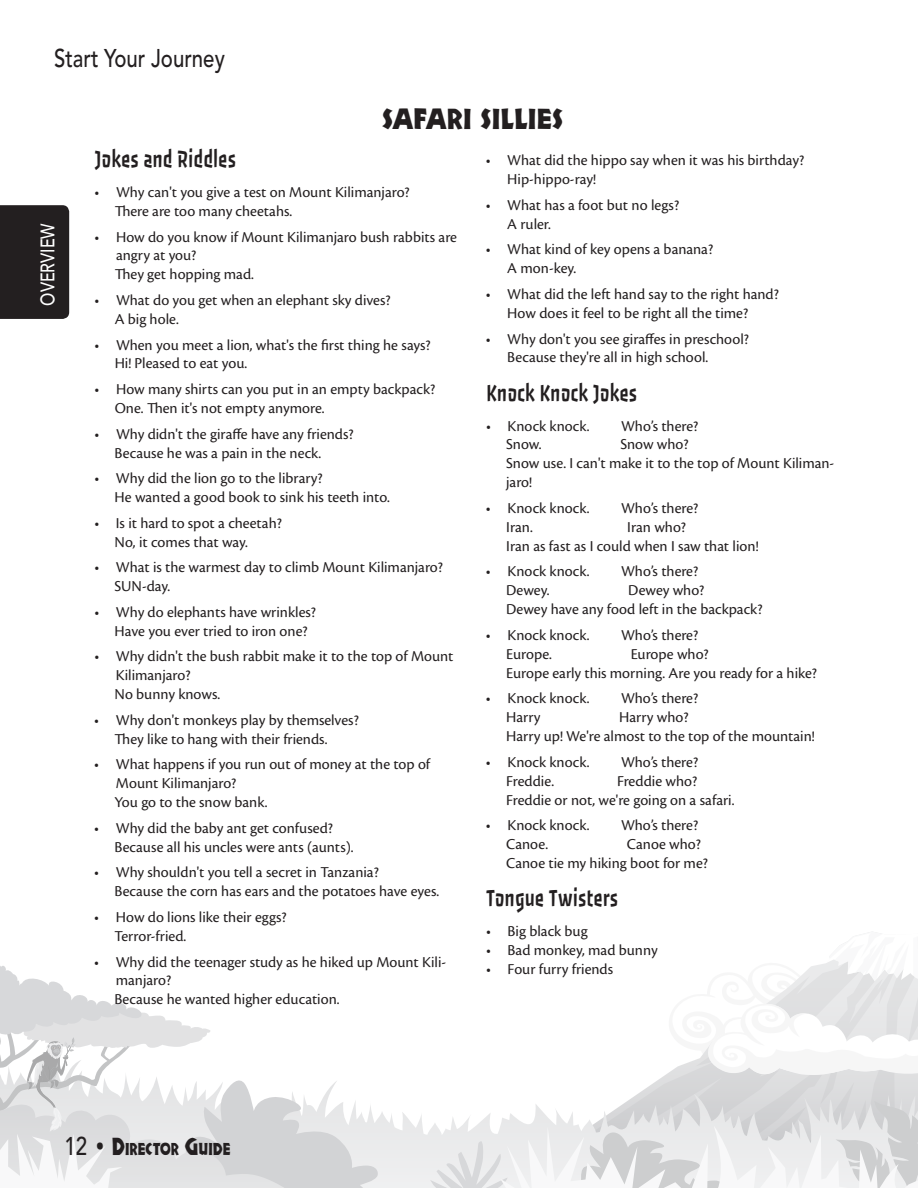
<style>
.page{position:relative;width:918px;height:1188px;background:#fff}
.page>*{position:absolute;margin:0;border:0;box-sizing:border-box;transform-origin:0 0}
.t1{font:30px "Nueland URWD";color:#231f20}
.t2{font:25.5px "Passero One";color:#231f20;scale:.8 1}
.t3{font:500 25.5px "Avenir LT Std";color:#231f20;scale:.8 1}
.t4{font:25.5px "Nueland URWD";color:#231f20;scale:.8 1}
.t5{font:500 19.5px "Avenir LT Std";color:#fff;scale:.82 1}
.t6{font:15.75px/18.9px "Cronos Pro";color:#231f20}
.s1{font-family:"Avenir LT Std";font-weight:500}
.s2{font-size:28.5px}
</style>
<div class="page">
<div style="left:0;top:205px;width:69px;height:114px;background:#231f20"></div>
<svg style="left:430px;top:932px;width:488px;height:256px"></svg>
<svg style="left:0;top:966px;width:379px;height:222px"></svg>
<h2 class="t3" style="left:54px;top:43px;width:215px">Start Your Journey</h2>
<h1 class="t1" style="left:382px;top:98px;width:183px">SAFARI SILLIES</h1>
<p class="t5" style="left:37px;top:306px;width:102px;rotate:-90deg">OVERVIEW</p>
<h2 class="t2" style="left:94px;top:145px;width:178px">Jokes and Riddles</h2>
<p class="t6" style="left:115px;top:183px;width:296px;text-indent:-20px">• Why can't you give a test on Mount Kilimanjaro?<br>There are too many cheetahs.</p>
<p class="t6" style="left:115px;top:227px;width:344px;text-indent:-20px">• How do you know if Mount Kilimanjaro bush rabbits are angry at you?<br>They get hopping mad.</p>
<p class="t6" style="left:115px;top:291px;width:277px;text-indent:-20px">• What do you get when an elephant sky dives?<br>A big hole.</p>
<p class="t6" style="left:115px;top:335px;width:318px;text-indent:-20px">• When you meet a lion, what's the first thing he says?<br>Hi! Pleased to eat you.</p>
<p class="t6" style="left:115px;top:380px;width:322px;text-indent:-20px">• How many shirts can you put in an empty backpack?<br>One. Then it's not empty anymore.</p>
<p class="t6" style="left:115px;top:424px;width:240px;text-indent:-20px">• Why didn't the giraffe have any friends?<br>Because he was a pain in the neck.</p>
<p class="t6" style="left:115px;top:469px;width:277px;text-indent:-20px">• Why did the lion go to the library?<br>He wanted a good book to sink his teeth into.</p>
<p class="t6" style="left:115px;top:513px;width:169px;text-indent:-20px">• Is it hard to spot a cheetah?<br>No, it comes that way.</p>
<p class="t6" style="left:115px;top:558px;width:330px;text-indent:-20px">• What is the warmest day to climb Mount Kilimanjaro?<br>SUN-day.</p>
<p class="t6" style="left:115px;top:603px;width:203px;text-indent:-20px">• Why do elephants have wrinkles?<br>Have you ever tried to iron one?</p>
<p class="t6" style="left:115px;top:647px;width:340px;text-indent:-20px">• Why didn't the bush rabbit make it to the top of Mount<br>Kilimanjaro?<br>No bunny knows.</p>
<p class="t6" style="left:115px;top:711px;width:246px;text-indent:-20px">• Why don't monkeys play by themselves?<br>They like to hang with their friends.</p>
<p class="t6" style="left:115px;top:755px;width:317px;text-indent:-20px">• What happens if you run out of money at the top of<br>Mount Kilimanjaro?<br>You go to the snow bank.</p>
<p class="t6" style="left:115px;top:819px;width:241px;text-indent:-20px">• Why did the baby ant get confused?<br>Because all his uncles were ants (aunts).</p>
<p class="t6" style="left:115px;top:863px;width:326px;text-indent:-20px">• Why shouldn't you tell a secret in Tanzania?<br>Because the corn has ears and the potatoes have eyes.</p>
<p class="t6" style="left:115px;top:908px;width:174px;text-indent:-20px">• How do lions like their eggs?<br>Terror-fried.</p>
<p class="t6" style="left:114px;top:952px;width:333px;text-indent:-20px">• Why did the teenager study as he hiked up Mount Kili&shy;manjaro?<br>Because he wanted higher education.</p>
<p class="t6" style="left:507px;top:151px;width:298px;text-indent:-22px">• What did the hippo say when it was his birthday?<br>Hip-hippo-ray!</p>
<p class="t6" style="left:507px;top:196px;width:173px;text-indent:-22px">• What has a foot but no legs?<br>A ruler.</p>
<p class="t6" style="left:507px;top:240px;width:207px;text-indent:-22px">• What kind of key opens a banana?<br>A mon-key.</p>
<p class="t6" style="left:486px;top:285px;width:295px;text-align:center">• What did the left hand say to the right hand?<br>How does it feel to be right all the time?</p>
<p class="t6" style="left:507px;top:329px;width:243px;text-indent:-22px">• Why don't you see giraffes in preschool?<br>Because they're all in high school.</p>
<h2 class="t2" style="left:486px;top:378px;width:191px">Knock Knock Jokes</h2>
<p class="t6" style="left:486px;top:416px;width:105px">• Knock knock.</p>
<p class="t6" style="left:621px;top:416px;width:79px">Who’s there?</p>
<p class="t6" style="left:506px;top:435px;width:37px">Snow.</p>
<p class="t6" style="left:506px;top:435px;width:330px;text-indent:114px">Snow who?<br>Snow use. I can't make it to the top of Mount Kiliman&shy;jaro!</p>
<p class="t6" style="left:486px;top:499px;width:105px">• Knock knock.</p>
<p class="t6" style="left:621px;top:499px;width:79px">Who’s there?</p>
<p class="t6" style="left:506px;top:517px;width:28px">Iran.</p>
<p class="t6" style="left:506px;top:517px;width:254px;text-indent:121px">Iran who?<br>Iran as fast as I could when I saw that lion!</p>
<p class="t6" style="left:486px;top:562px;width:105px">• Knock knock.</p>
<p class="t6" style="left:621px;top:562px;width:79px">Who’s there?</p>
<p class="t6" style="left:506px;top:581px;width:45px">Dewey.</p>
<p class="t6" style="left:506px;top:581px;width:258px;text-indent:122px">Dewey who?<br>Dewey have any food left in the backpack?</p>
<p class="t6" style="left:486px;top:625px;width:105px">• Knock knock.</p>
<p class="t6" style="left:621px;top:625px;width:79px">Who’s there?</p>
<p class="t6" style="left:506px;top:644px;width:47px">Europe.</p>
<p class="t6" style="left:506px;top:644px;width:312px;text-indent:125px">Europe who?<br>Europe early this morning. Are you ready for a hike?</p>
<p class="t6" style="left:486px;top:689px;width:105px">• Knock knock.</p>
<p class="t6" style="left:621px;top:689px;width:79px">Who’s there?</p>
<p class="t6" style="left:506px;top:708px;width:36px">Harry</p>
<p class="t6" style="left:506px;top:708px;width:310px;text-indent:113px">Harry who?<br>Harry up! We're almost to the top of the mountain!</p>
<p class="t6" style="left:486px;top:752px;width:105px">• Knock knock.</p>
<p class="t6" style="left:621px;top:752px;width:79px">Who’s there?</p>
<p class="t6" style="left:506px;top:771px;width:49px">Freddie.</p>
<p class="t6" style="left:506px;top:771px;width:230px;text-indent:111px">Freddie who?<br>Freddie or not, we're going on a safari.</p>
<p class="t6" style="left:486px;top:816px;width:105px">• Knock knock.</p>
<p class="t6" style="left:621px;top:816px;width:79px">Who’s there?</p>
<p class="t6" style="left:506px;top:835px;width:43px">Canoe.</p>
<p class="t6" style="left:506px;top:835px;width:203px;text-indent:121px">Canoe who?<br>Canoe tie my hiking boot for me?</p>
<h2 class="t2" style="left:486px;top:884px;width:167px">Tongue Twisters</h2>
<p class="t6" style="left:486px;top:922px;width:103px">• Big black bug</p>
<p class="t6" style="left:486px;top:941px;width:173px">• Bad monkey, mad bunny</p>
<p class="t6" style="left:486px;top:960px;width:129px">• Four furry friends</p>
<h2 class="t4" style="left:65px;top:1129px;width:209px"><span class="s1">12</span> <span class="s2">•</span> Director Guide</h2>
</div>
